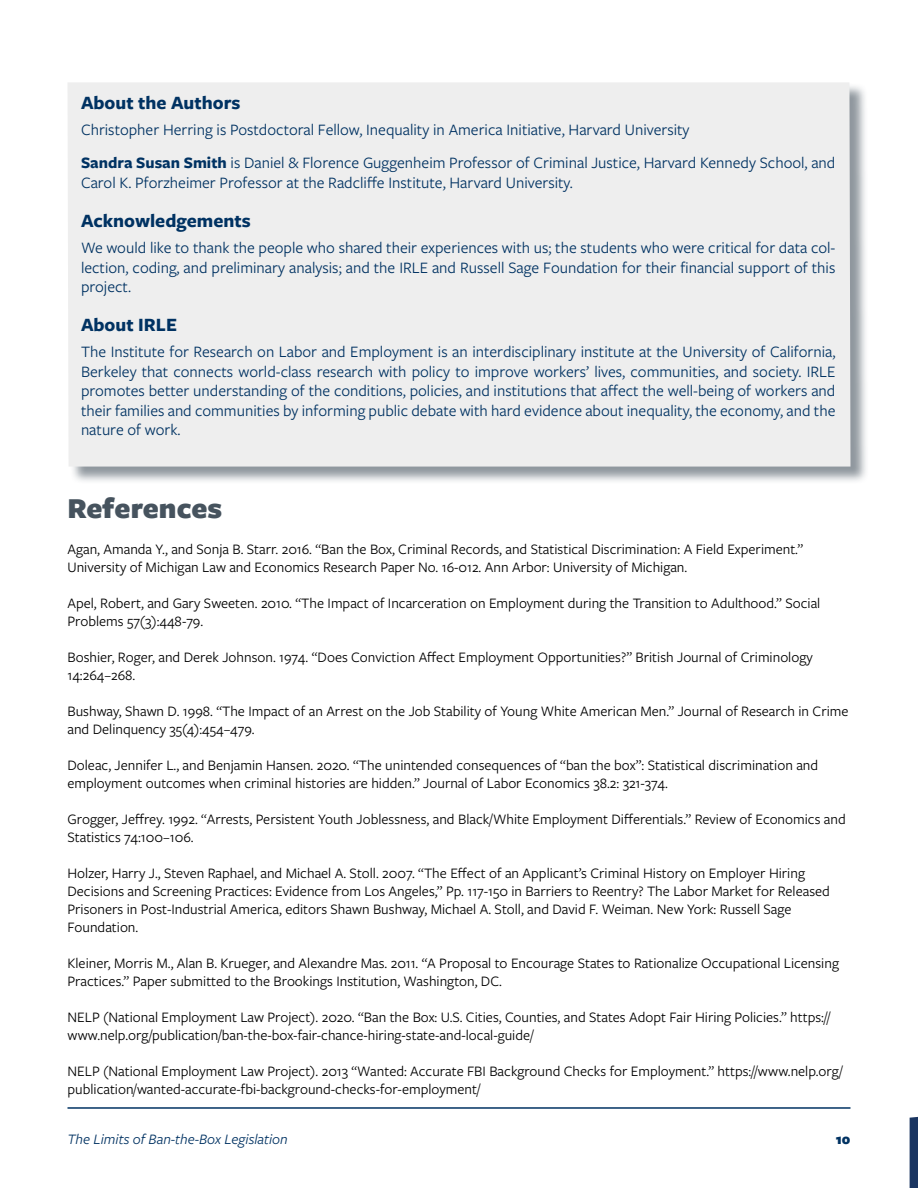
<style>
.page{position:relative;width:918px;height:1188px;background:#fff}
.page>*{position:absolute;margin:0;border:0;box-sizing:border-box;transform-origin:0 0}
.t1{font:900 30px "Freight Sans Pro";color:#46535e}
.t2{font:700 19.5px "Freight Sans Pro";color:#003262}
.t3{font:16.5px/19.5px "Freight Sans Pro";color:#003262;text-align:justify}
.t4{font:15px/18px "Freight Sans Pro";color:#000}
.t5{font:italic 15px "Freight Sans Pro";color:#003262}
.t6{font:900 15px "Freight Sans Pro";color:#003262}
.s1{font-weight:700}
</style>
<div class="page">
<svg style="left:910px;top:1116px;width:8px;height:72px"></svg>
<hr style="left:68px;top:1107px;width:782px;height:2px;background:#003262">
<div style="left:68px;top:83px;width:801px;height:401px;background:#46535e;opacity:.6"></div>
<div style="left:68px;top:82px;width:782px;height:385px;background:#eee"></div>
<h2 class="t2" style="left:81px;top:89px;width:161px">About the Authors</h2>
<p class="t3" style="left:81px;top:113px;width:756px;line-height:33px">Christopher Herring is Postdoctoral Fellow, Inequality in America Initiative, Harvard University<br><span class="s1">Sandra Susan Smith</span> is Daniel &amp; Florence Guggenheim Professor of Criminal Justice, Harvard Kennedy School, and</p>
<p class="t3" style="left:81px;top:172px;width:494px">Carol K. Pforzheimer Professor at the Radcliffe Institute, Harvard University.</p>
<h2 class="t2" style="left:81px;top:207px;width:171px">Acknowledgements</h2>
<p class="t3" style="left:81px;top:237px;width:756px">We would like to thank the people who shared their experiences with us; the students who were critical for data col&shy;lection, coding, and preliminary analysis; and the IRLE and Russell Sage Foundation for their financial support of this project.</p>
<h2 class="t2" style="left:81px;top:311px;width:98px">About IRLE</h2>
<p class="t3" style="left:81px;top:342px;width:756px">The Institute for Research on Labor and Employment is an interdisciplinary institute at the University of California, Berkeley that connects world-class research with policy to improve workers’ lives, communities, and society. IRLE promotes better understanding of the conditions, policies, and institutions that affect the well-being of workers and their families and communities by informing public debate with hard evidence about inequality, the economy, and the nature of work.</p>
<h1 class="t1" style="left:68px;top:487px;width:156px">References</h1>
<p class="t4" style="left:68px;top:540px;width:737px">Agan, Amanda Y., and Sonja B. Starr. 2016. “Ban the Box, Criminal Records, and Statistical Discrimination: A Field Experiment.”<br>University of Michigan Law and Economics Research Paper No. 16-012. Ann Arbor: University of Michigan.</p>
<p class="t4" style="left:68px;top:594px;width:754px">Apel, Robert, and Gary Sweeten. 2010. “The Impact of Incarceration on Employment during the Transition to Adulthood.” Social<br>Problems 57(3):448-79.</p>
<p class="t4" style="left:68px;top:648px;width:747px">Boshier, Roger, and Derek Johnson. 1974. “Does Conviction Affect Employment Opportunities?” British Journal of Criminology<br>14:264–268.</p>
<p class="t4" style="left:68px;top:702px;width:783px">Bushway, Shawn D. 1998. “The Impact of an Arrest on the Job Stability of Young White American Men.” Journal of Research in Crime and Delinquency 35(4):454–479.</p>
<p class="t4" style="left:68px;top:756px;width:752px">Doleac, Jennifer L., and Benjamin Hansen. 2020. “The unintended consequences of “ban the box”: Statistical discrimination and employment outcomes when criminal histories are hidden.” Journal of Labor Economics 38.2: 321-374.</p>
<p class="t4" style="left:68px;top:810px;width:780px">Grogger, Jeffrey. 1992. “Arrests, Persistent Youth Joblessness, and Black/White Employment Differentials.” Review of Economics and<br>Statistics 74:100–106.</p>
<p class="t4" style="left:68px;top:864px;width:764px">Holzer, Harry J., Steven Raphael, and Michael A. Stoll. 2007. “The Effect of an Applicant’s Criminal History on Employer Hiring Decisions and Screening Practices: Evidence from Los Angeles,” Pp. 117-150 in Barriers to Reentry? The Labor Market for Released Prisoners in Post-Industrial America, editors Shawn Bushway, Michael A. Stoll, and David F. Weiman. New York: Russell Sage Foundation.</p>
<p class="t4" style="left:68px;top:954px;width:773px">Kleiner, Morris M., Alan B. Krueger, and Alexandre Mas. 2011. “A Proposal to Encourage States to Rationalize Occupational Licensing<br>Practices.” Paper submitted to the Brookings Institution, Washington, DC.</p>
<p class="t4" style="left:68px;top:1008px;width:764px">NELP (National Employment Law Project). 2020. “Ban the Box: U.S. Cities, Counties, and States Adopt Fair Hiring Policies.” https:// www.nelp.org/publication/ban-the-box-fair-chance-hiring-state-and-local-guide/</p>
<p class="t4" style="left:68px;top:1062px;width:777px">NELP (National Employment Law Project). 2013 “Wanted: Accurate FBI Background Checks for Employment.” https://www.nelp.org/ publication/wanted-accurate-fbi-background-checks-for-employment/</p>
<p class="t5" style="left:68px;top:1130px;width:222px">The Limits of Ban-the-Box Legislation</p>
<p class="t6" style="left:836px;top:1129px;width:16px">10</p>
</div>
